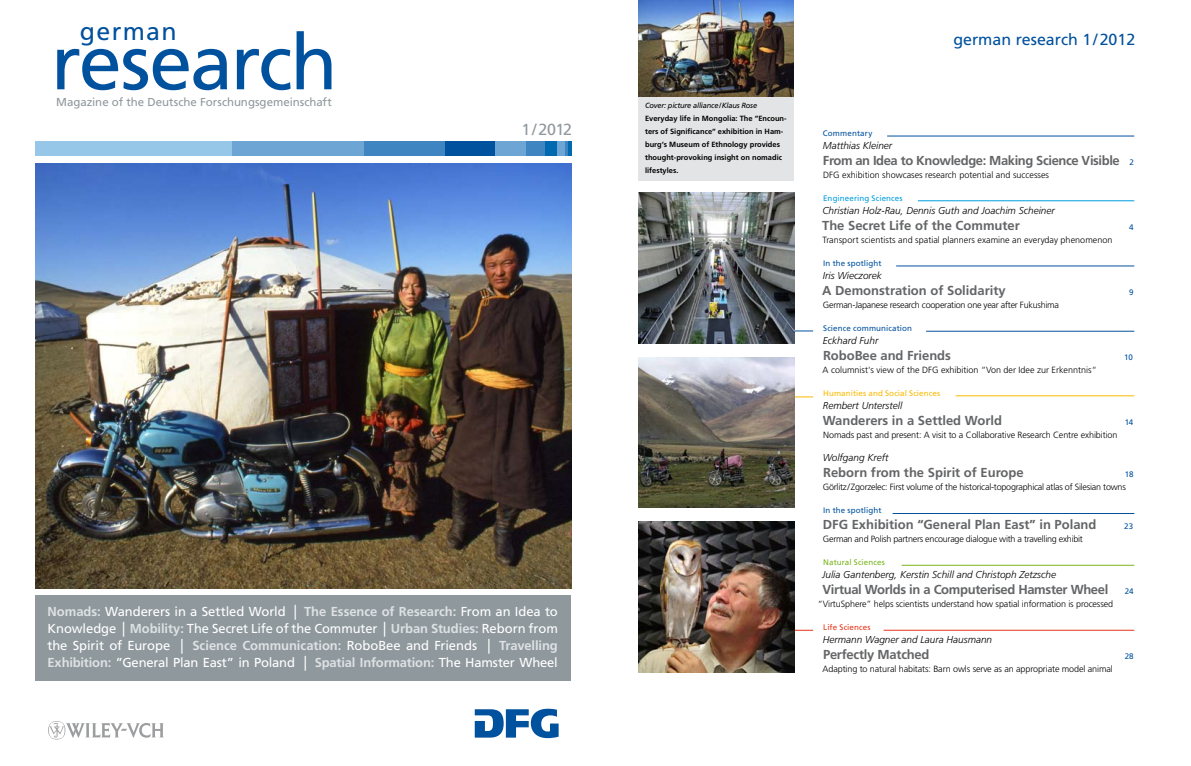
<style>
.page{position:relative;width:1191px;height:766px;background:#fff}
.page>*{position:absolute;margin:0;border:0;box-sizing:border-box;transform-origin:0 0}
.t1{font:77.4px "Frutiger LT Std";letter-spacing:-.03em;color:#00519e}
.t2{font:25px "Frutiger LT Std";letter-spacing:.05em;color:#00519e}
.t3{font:16px "Frutiger LT Std";color:#00519e}
.t4{font:16px "Frutiger LT Std";color:#8f989d}
.t5{font:13px/17px "Frutiger LT Std";letter-spacing:-.015em;color:#fff;text-align:justify}
.t6{font:700 13px "Frutiger LT Std";color:#646567}
.t7{font:700 13px "Frutiger LT Std";letter-spacing:-.03em;color:#646567}
.t8{font:700 13px "Frutiger LT Std";letter-spacing:-.025em;color:#646567}
.t9{font:700 13px "Frutiger LT Std";letter-spacing:-.02em;color:#646567}
.t10{font:11.5px "Frutiger LT Std";color:#8f989d}
.t11{font:italic 300 10px "Frutiger LT Std";color:#000}
.t12{font:300 9px "Frutiger LT Std";letter-spacing:-.01em;color:#000}
.t13{font:8px "Frutiger LT Std";letter-spacing:.01em;color:#00519e}
.t14{font:8px "Frutiger LT Std";letter-spacing:.01em;color:#faba00}
.t15{font:8px "Frutiger LT Std";letter-spacing:.015em;color:#009ee0}
.t16{font:8px "Frutiger LT Std";letter-spacing:.01em;color:#7ab51d}
.t17{font:8px "Frutiger LT Std";letter-spacing:.01em;color:#e53517}
.t18{font:700 7.5px/13px "Frutiger LT Std";color:#000}
.t19{font:italic 7.5px "Frutiger LT Std";letter-spacing:-.025em;color:#000}
.s1{font-weight:700;color:#dde1e4}
.s2{font-weight:700;font-size:14.9px}
.s3{font-weight:400;font-size:8px;color:#00519e}
</style>
<div class="page">
<div style="left:638px;top:88px;width:156px;height:92px;background:#e3e4e5"></div>
<img style="left:638px;top:0;width:155px;height:97px">
<hr style="left:887px;top:136px;width:247px;height:1px;background:#00519e">
<hr style="left:671px;top:330px;width:142px;height:1px;background:#00519e">
<hr style="left:671px;top:396px;width:142px;height:1px;background:#faba00">
<hr style="left:723px;top:629px;width:90px;height:1px;background:#e53517">
<hr style="left:926px;top:331px;width:208px;height:1px;background:#00519e">
<hr style="left:896px;top:265px;width:238px;height:1px;background:#00519e">
<hr style="left:892px;top:513px;width:242px;height:1px;background:#00519e">
<hr style="left:901px;top:565px;width:233px;height:1px;background:#7ab51d">
<hr style="left:883px;top:629px;width:251px;height:1px;background:#e53517">
<hr style="left:918px;top:200px;width:216px;height:1px;background:#009ee0">
<hr style="left:955px;top:395px;width:179px;height:1px;background:#faba00">
<img style="left:638px;top:357px;width:156px;height:150px">
<img style="left:638px;top:193px;width:156px;height:150px">
<img style="left:638px;top:521px;width:156px;height:151px">
<div style="left:35px;top:595px;width:536px;height:85px;background:#8f989d"></div>
<svg style="left:475px;top:708px;width:83px;height:30px"></svg>
<div style="left:35px;top:142px;width:536px;height:14px;background:#96c7e8"></div>
<hr style="left:568px;top:142px;width:3px;height:14px;background:#0069af">
<div style="left:545px;top:142px;width:11px;height:14px;background:#0069af"></div>
<div style="left:444px;top:142px;width:51px;height:14px;background:#00519e"></div>
<svg style="left:564px;top:142px;width:4px;height:14px"></svg>
<div style="left:526px;top:142px;width:19px;height:14px;background:#3f85c1"></div>
<div style="left:363px;top:142px;width:81px;height:14px;background:#3f85c1"></div>
<div style="left:556px;top:142px;width:8px;height:14px;background:#6da5d5"></div>
<div style="left:495px;top:142px;width:31px;height:14px;background:#6da5d5"></div>
<div style="left:232px;top:142px;width:131px;height:14px;background:#6da5d5"></div>
<svg style="left:48px;top:721px;width:116px;height:18px"></svg>
<img style="left:35px;top:163px;width:536px;height:425px">
<h2 class="t2" style="left:80px;top:16px;width:98px">german</h2>
<h1 class="t1" style="left:51px;top:17px;width:288px">research</h1>
<p class="t10" style="left:56px;top:96px;width:277px">Magazine of the Deutsche Forschungsgemeinschaft</p>
<h3 class="t4" style="left:521px;top:120px;width:52px">1/2012</h3>
<p class="t5" style="left:47px;top:603px;width:512px"><span class="s1">Nomads:</span> Wanderers in a Settled World <span class="s2">|</span> <span class="s1">The Essence of Research:</span> From an Idea to Knowledge <span class="s2">|</span> <span class="s1">Mobility:</span> The Secret Life of the Commuter <span class="s2">|</span> <span class="s1">Urban Studies:</span> Reborn from the Spirit of Europe <span class="s2">|</span> <span class="s1">Science Communication:</span> RoboBee and Friends <span class="s2">|</span> <span class="s1">Travelling Exhibition:</span> ”General Plan East” in Poland <span class="s2">|</span> <span class="s1">Spatial Information:</span> The Hamster Wheel</p>
<p class="t19" style="left:645px;top:101px;width:114px">Cover: picture alliance/Klaus Rose</p>
<p class="t18" style="left:645px;top:112px;width:143px">Everyday life in Mongolia: The “Encoun&shy;ters of Significance“ exhibition in Ham&shy;burg‘s Museum of Ethnology provides thought-provoking insight on nomadic lifestyles.</p>
<h3 class="t3" style="left:953px;top:30px;width:183px">german research 1/2012</h3>
<p class="t13" style="left:823px;top:128px;width:51px">Commentary</p>
<p class="t11" style="left:823px;top:139px;width:71px">Matthias Kleiner</p>
<h3 class="t7" style="left:823px;top:153px;width:312px">From an Idea to Knowledge: Making Science Visible <span class="s3">2</span></h3>
<p class="t12" style="left:823px;top:169px;width:227px">DFG exhibition showcases research potential and successes</p>
<p class="t15" style="left:823px;top:193px;width:81px">Engineering Sciences</p>
<p class="t11" style="left:822px;top:204px;width:234px">Christian Holz-Rau, Dennis Guth and Joachim Scheiner</p>
<h3 class="t6" style="left:822px;top:218px;width:199px">The Secret Life of the Commuter</h3>
<p class="t13" style="left:1129px;top:222px;width:6px">4</p>
<p class="t12" style="left:822px;top:234px;width:292px">Transport scientists and spatial planners examine an everyday phenomenon</p>
<p class="t13" style="left:823px;top:258px;width:60px">In the spotlight</p>
<p class="t11" style="left:823px;top:269px;width:60px">Iris Wieczorek</p>
<h3 class="t6" style="left:822px;top:283px;width:185px">A Demonstration of Solidarity</h3>
<p class="t13" style="left:1129px;top:287px;width:6px">9</p>
<p class="t12" style="left:823px;top:299px;width:238px">German-Japanese research cooperation one year after Fukushima</p>
<p class="t13" style="left:823px;top:323px;width:90px">Science communication</p>
<p class="t11" style="left:823px;top:334px;width:57px">Eckhard Fuhr</p>
<h3 class="t6" style="left:823px;top:348px;width:129px">RoboBee and Friends</h3>
<p class="t13" style="left:1124px;top:352px;width:10px">10</p>
<p class="t12" style="left:822px;top:364px;width:276px">A columnist's view of the DFG exhibition “Von der Idee zur Erkenntnis“</p>
<p class="t14" style="left:823px;top:388px;width:118px">Humanities and Social Sciences</p>
<p class="t11" style="left:823px;top:399px;width:81px">Rembert Unterstell</p>
<h3 class="t6" style="left:822px;top:413px;width:181px">Wanderers in a Settled World</h3>
<p class="t13" style="left:1124px;top:417px;width:10px">14</p>
<p class="t12" style="left:823px;top:429px;width:296px">Nomads past and present: A visit to a Collaborative Research Centre exhibition</p>
<p class="t11" style="left:822px;top:451px;width:67px">Wolfgang Kreft</p>
<h3 class="t6" style="left:823px;top:465px;width:202px">Reborn from the Spirit of Europe</h3>
<p class="t13" style="left:1125px;top:469px;width:10px">18</p>
<p class="t12" style="left:823px;top:481px;width:304px">Görlitz/Zgorzelec: First volume of the historical-topographical atlas of Silesian towns</p>
<p class="t13" style="left:823px;top:505px;width:60px">In the spotlight</p>
<h3 class="t6" style="left:823px;top:517px;width:275px">DFG Exhibition “General Plan East” in Poland</h3>
<p class="t13" style="left:1124px;top:521px;width:10px">23</p>
<p class="t12" style="left:823px;top:533px;width:262px">German and Polish partners encourage dialogue with a travelling exhibit</p>
<p class="t16" style="left:823px;top:557px;width:63px">Natural Sciences</p>
<p class="t11" style="left:822px;top:568px;width:235px">Julia Gantenberg, Kerstin Schill and Christoph Zetzsche</p>
<h3 class="t8" style="left:822px;top:582px;width:287px">Virtual Worlds in a Computerised Hamster Wheel</h3>
<p class="t13" style="left:1124px;top:586px;width:10px">24</p>
<p class="t12" style="left:817px;top:598px;width:297px">“VirtuSphere” helps scientists understand how spatial information is processed</p>
<p class="t17" style="left:823px;top:622px;width:49px">Life Sciences</p>
<p class="t11" style="left:823px;top:633px;width:171px">Hermann Wagner and Laura Hausmann</p>
<h3 class="t9" style="left:823px;top:647px;width:108px">Perfectly Matched</h3>
<p class="t13" style="left:1124px;top:651px;width:10px">28</p>
<p class="t12" style="left:822px;top:663px;width:292px">Adapting to natural habitats: Barn owls serve as an appropriate model animal</p>
</div>
